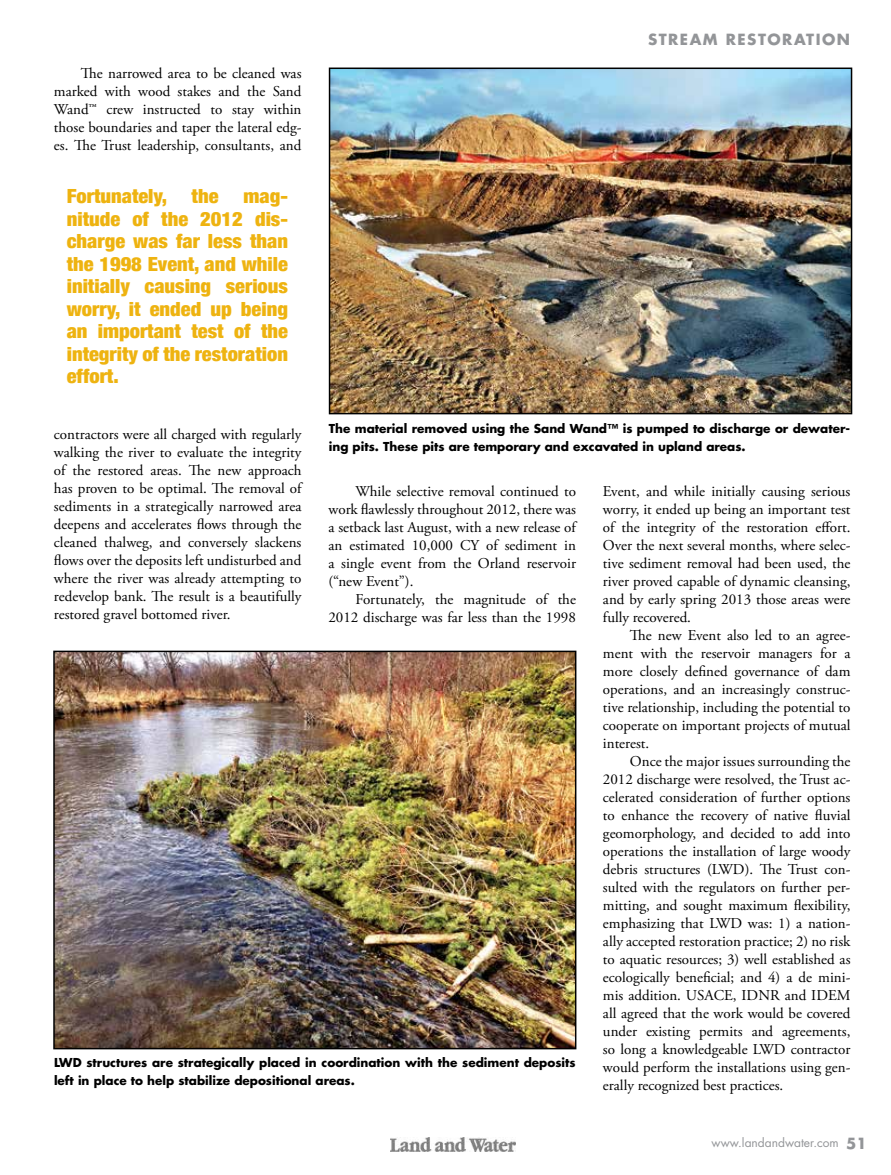
<style>
.page{position:relative;width:891px;height:1175px;background:#fff}
.page>*{position:absolute;margin:0;border:0;box-sizing:border-box;transform-origin:0 0}
.t1{font:900 condensed 19.5px/22.5px "Helvetica Neue";color:#eeb310;text-align:justify;scale:1.05 1}
.t2{font:15px/18px "Adobe Garamond Pro";color:#000;text-align:justify}
.t3{font:700 15px "Futura";letter-spacing:.1em;color:#939598}
.t4{font:700 12px/18px "Futura";color:#000}
.t5{font:12px "Futura";color:#939598}
.s1{font-weight:700;font-size:15px}
</style>
<div class="page">
<img style="left:390px;top:1137px;width:125px;height:14px">
<img style="left:332px;top:71px;width:517px;height:340px">
<div style="left:329px;top:68px;width:523px;height:346px;border:2px solid #000"></div>
<img style="left:56px;top:653px;width:517px;height:393px">
<div style="left:53px;top:650px;width:523px;height:399px;border:2px solid #000"></div>
<p class="t2" style="left:54px;top:65px;width:249px;text-indent:27px">The narrowed area to be cleaned was marked with wood stakes and the Sand Wand™ crew instructed to stay within those boundaries and taper the lateral edg&shy;es. The Trust leadership, consultants, and</p>
<h1 class="t1" style="left:67px;top:184px;width:146px">Fortunately, the</h1>
<h1 class="t1" style="left:67px;top:184px;width:212px;text-indent:177px">mag&shy;nitude of the 2012 dis&shy;charge was far less than the 1998 Event, and while initially causing serious worry, it ended up being an important test of the integrity of the restoration effort.</h1>
<p class="t3" style="left:648px;top:29px;width:204px">STREAM RESTORATION</p>
<p class="t4" style="left:329px;top:419px;width:523px">The material removed using the Sand Wand™ is pumped to discharge or dewater&shy;ing pits. These pits are temporary and excavated in upland areas.</p>
<p class="t2" style="left:54px;top:425px;width:249px">contractors were all charged with regularly walking the river to evaluate the integrity of the restored areas. The new approach has proven to be optimal. The removal of sediments in a strategically narrowed area deepens and accelerates flows through the cleaned thalweg, and conversely slackens flows over the deposits left undisturbed and where the river was already attempting to redevelop bank. The result is a beautifully restored gravel bottomed river.</p>
<p class="t2" style="left:328px;top:482px;width:249px;text-indent:27px">While selective removal continued to work flawlessly throughout 2012, there was a setback last August, with a new release of an estimated 10,000 CY of sediment in a single event from the Orland reservoir (“new Event”).</p>
<p class="t2" style="left:328px;top:590px;width:249px;text-align:right">Fortunately, the magnitude of the<br>2012 discharge was far less than the 1998</p>
<p class="t2" style="left:603px;top:482px;width:249px">Event, and while initially causing serious worry, it ended up being an important test of the integrity of the restoration effort.<br>Over the next several months, where selec&shy;tive sediment removal had been used, the river proved capable of dynamic cleansing, and by early spring 2013 those areas were fully recovered.</p>
<p class="t2" style="left:603px;top:626px;width:249px;text-indent:27px">The new Event also led to an agree&shy;ment with the reservoir managers for a more closely defined governance of dam operations, and an increasingly construc&shy;tive relationship, including the potential to cooperate on important projects of mutual interest.</p>
<p class="t2" style="left:603px;top:752px;width:249px;text-indent:27px">Once the major issues surrounding the 2012 discharge were resolved, the Trust ac&shy;celerated consideration of further options to enhance the recovery of native fluvial geomorphology, and decided to add into operations the installation of large woody debris structures (LWD). The Trust con&shy;sulted with the regulators on further per&shy;mitting, and sought maximum flexibility, emphasizing that LWD was: 1) a nation&shy;ally accepted restoration practice; 2) no risk to aquatic resources; 3) well established as ecologically beneficial; and 4) a de mini&shy;mis addition. USACE, IDNR and IDEM all agreed that the work would be covered under existing permits and agreements, so long a knowledgeable LWD contractor would perform the installations using gen&shy;erally recognized best practices.</p>
<p class="t4" style="left:54px;top:1053px;width:523px">LWD structures are strategically placed in coordination with the sediment deposits left in place to help stabilize depositional areas.</p>
<p class="t5" style="left:712px;top:1134px;width:157px">www.landandwater.com <span class="s1">51</span></p>
</div>
